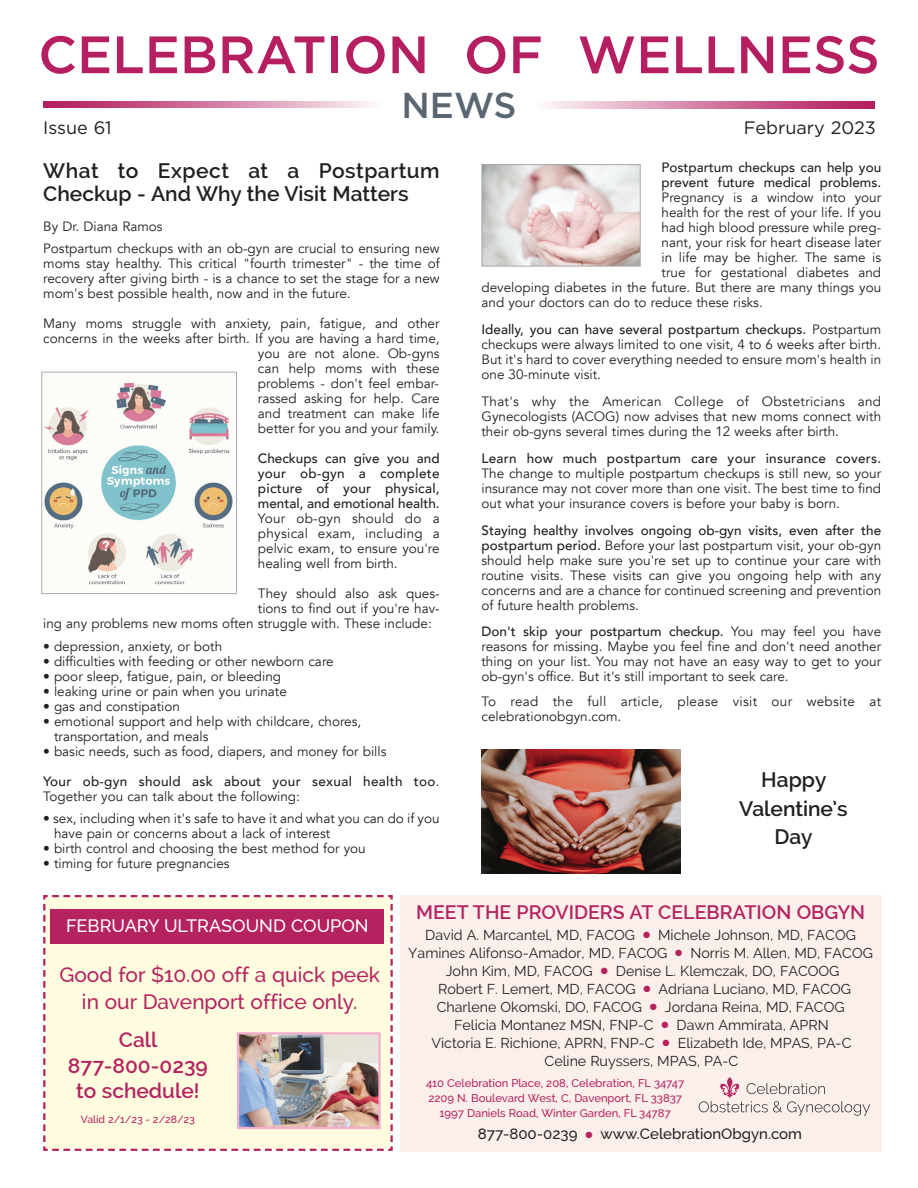
<style>
.page{position:relative;width:918px;height:1188px;background:#fff}
.page>*{position:absolute;margin:0;border:0;box-sizing:border-box;transform-origin:0 0}
.t1{font:500 52.5px "Gotham";color:#b51f61}
.t2{font:500 36px "Gotham";color:#5a6671}
.t3{font:600 21px/28.5px "Raleway";color:#231f20;text-align:center}
.t4{font:500 20.85px "Raleway";color:#b4235f}
.t5{font:600 20.85px "Raleway";color:#b4235f}
.t6{font:600 19.5px "Raleway";color:#b4235f}
.t7{font:500 18px "Raleway";color:#fff}
.t8{font:18px "Gotham";color:#231f20}
.t9{font:500 15px "Raleway";color:#231f20}
.t10{font:14.25px "Raleway";color:#231f20}
.t11{font:13.5px/15px "Avenir";color:#231f20;text-align:justify}
.t12{font:500 13.5px/15px "Avenir";color:#231f20;text-align:justify}
.t13{font:500 13.5px/15px "Avenir";letter-spacing:.02em;color:#231f20}
.t14{font:13.5px/15px "Avenir";letter-spacing:.02em;color:#231f20}
.t15{font:500 11.25px "Raleway";color:#b4235f}
.t16{font:500 10.5px "Raleway";color:#b4235f}
.s1{font-weight:400}
.s2{color:#fff}
.s3{font-weight:500}
.s4{color:#b4235f}
</style>
<div class="page">
<div style="left:400px;top:895px;width:481px;height:256px;background:#fbefeb"></div>
<div style="left:43px;top:895px;width:350px;height:256px;background:#fffce0"></div>
<div style="left:51px;top:909px;width:333px;height:34px;background:#b4235f"></div>
<img style="left:240px;top:1035px;width:138px;height:91px">
<div style="left:237px;top:1032px;width:144px;height:97px;border:2px solid #f5adce"></div>
<svg style="left:699px;top:1077px;width:171px;height:39px"></svg>
<svg style="left:547px;top:102px;width:328px;height:6px;background:#d47da3"></svg>
<svg style="left:43px;top:101px;width:329px;height:7px;background:#d37da3"></svg>
<img style="left:484px;top:166px;width:155px;height:99px">
<div style="left:482px;top:164px;width:159px;height:103px;border:1px solid #a8a9ad"></div>
<img style="left:44px;top:382px;width:189px;height:203px">
<div style="left:41px;top:372px;width:196px;height:222px;border:1px solid #a8a9ad"></div>
<img style="left:482px;top:749px;width:199px;height:125px">
<p class="t1" style="left:38px;top:36px;width:843px">CELEBRATION OF WELLNESS</p>
<p class="t2" style="left:401px;top:93px;width:117px">NEWS</p>
<p class="t8" style="left:43px;top:120px;width:70px">Issue 61</p>
<p class="t8" style="left:744px;top:120px;width:134px">February 2023</p>
<p class="t3" style="left:43px;top:160px;width:398px;line-height:22.5px;text-align:left">What to Expect at a Postpartum<br>Checkup - And Why the Visit Matters</p>
<p class="t11" style="left:43px;top:219px;width:121px">By Dr. Diana Ramos</p>
<p class="t11" style="left:43px;top:242px;width:398px">Postpartum checkups with an ob-gyn are crucial to ensuring new moms stay healthy. This critical "fourth trimester" - the time of recovery after giving birth - is a chance to set the stage for a new mom's best possible health, now and in the future.</p>
<p class="t11" style="left:43px;top:317px;width:398px;text-align:right">Many moms struggle with anxiety, pain, fatigue, and other concerns in the weeks after birth. If you are having a hard time, you are not alone. Ob-gyns<br>can help moms with these<br>problems - don't feel embar-<br>rassed asking for help. Care<br>and treatment can make life<br>better for you and your family.</p>
<p class="t12" style="left:258px;top:452px;width:183px">Checkups can give you and your ob-gyn a complete picture of your physical, mental, and emotional health.<br><span class="s1">Your ob-gyn should do a physical exam, including a pelvic exam, to ensure you're healing well from birth.</span></p>
<p class="t11" style="left:258px;top:587px;width:183px">They should also ask ques-</p>
<p class="t11" style="left:258px;top:602px;width:183px">tions to find out if you're hav-</p>
<p class="t11" style="left:43px;top:617px;width:390px">ing any problems new moms often struggle with. These include:</p>
<p class="t11" style="left:43px;top:639px;width:181px">• depression, anxiety, or both</p>
<p class="t11" style="left:43px;top:654px;width:292px">• difficulties with feeding or other newborn care</p>
<p class="t11" style="left:43px;top:669px;width:239px">• poor sleep, fatigue, pain, or bleeding</p>
<p class="t11" style="left:43px;top:684px;width:245px">• leaking urine or pain when you urinate</p>
<p class="t11" style="left:43px;top:699px;width:138px">• gas and constipation</p>
<p class="t11" style="left:43px;top:714px;width:320px">• emotional support and help with childcare, chores,</p>
<p class="t11" style="left:43px;top:729px;width:167px"><span class="s2">•</span> transportation, and meals</p>
<p class="t11" style="left:43px;top:744px;width:345px">• basic needs, such as food, diapers, and money for bills</p>
<p class="t13" style="left:43px;top:774px;width:398px">Your ob-gyn should ask about your sexual health too<span class="s1">.<br>Together you can talk about the following:</span></p>
<p class="t11" style="left:43px;top:812px;width:398px">• sex, including when it's safe to have it and what you can do if you</p>
<p class="t11" style="left:43px;top:827px;width:289px"><span class="s2">•</span> have pain or concerns about a lack of interest</p>
<p class="t11" style="left:43px;top:842px;width:324px">• birth control and choosing the best method for you</p>
<p class="t11" style="left:43px;top:857px;width:188px">• timing for future pregnancies</p>
<p class="t12" style="left:662px;top:160px;width:221px">Postpartum checkups can help you</p>
<p class="t12" style="left:662px;top:175px;width:221px">prevent future medical problems.</p>
<p class="t11" style="left:662px;top:190px;width:221px">Pregnancy is a window into your</p>
<p class="t11" style="left:662px;top:205px;width:221px">health for the rest of your life. If you</p>
<p class="t11" style="left:662px;top:220px;width:221px">had high blood pressure while preg-</p>
<p class="t11" style="left:662px;top:235px;width:221px">nant, your risk for heart disease later</p>
<p class="t11" style="left:662px;top:250px;width:221px">in life may be higher. The same is</p>
<p class="t11" style="left:662px;top:265px;width:221px">true for gestational diabetes and</p>
<p class="t11" style="left:482px;top:280px;width:401px">developing diabetes in the future. But there are many things you</p>
<p class="t11" style="left:482px;top:295px;width:283px">and your doctors can do to reduce these risks.</p>
<p class="t11" style="left:482px;top:322px;width:401px"><span class="s3">Ideally, you can have several postpartum checkups.</span> Postpartum checkups were always limited to one visit, 4 to 6 weeks after birth.<br>But it's hard to cover everything needed to ensure mom's health in one 30-minute visit.</p>
<p class="t11" style="left:482px;top:394px;width:401px">That's why the American College of Obstetricians and Gynecologists (ACOG) now advises that new moms connect with their ob-gyns several times during the 12 weeks after birth.</p>
<p class="t11" style="left:482px;top:451px;width:401px"><span class="s3">Learn how much postpartum care your insurance covers.<br></span>The change to multiple postpartum checkups is still new, so your insurance may not cover more than one visit. The best time to find out what your insurance covers is before your baby is born.</p>
<p class="t11" style="left:482px;top:523px;width:401px"><span class="s3">Staying healthy involves ongoing ob-gyn visits, even after the postpartum period.</span> Before your last postpartum visit, your ob-gyn should help make sure you're set up to continue your care with routine visits. These visits can give you ongoing help with any concerns and are a chance for continued screening and prevention of future health problems.</p>
<p class="t11" style="left:482px;top:624px;width:401px"><span class="s3">Don't skip your postpartum checkup.</span> You may feel you have reasons for missing. Maybe you feel fine and don't need another thing on your list. You may not have an easy way to get to your ob-gyn's office. But it's still important to seek care.</p>
<p class="t14" style="left:482px;top:694px;width:401px">To read the full article, please visit our website at celebrationobgyn.com.</p>
<p class="t3" style="left:739px;top:766px;width:110px">Happy<br>Valentine’s</p>
<p class="t3" style="left:775px;top:823px;width:39px">Day</p>
<p class="t7" style="left:66px;top:916px;width:304px">FEBRUARY ULTRASOUND COUPON</p>
<p class="t4" style="left:59px;top:963px;width:322px">Good for $10.00 off a quick peek</p>
<p class="t4" style="left:82px;top:989px;width:277px">in our Davenport office only.</p>
<p class="t5" style="left:119px;top:1028px;width:40px">Call</p>
<p class="t5" style="left:68px;top:1053px;width:142px">877-800-0239</p>
<p class="t5" style="left:76px;top:1078px;width:125px">to schedule!</p>
<p class="t16" style="left:81px;top:1114px;width:116px">Valid 2/1/23 - 2/28/23</p>
<p class="t6" style="left:416px;top:900px;width:451px">MEET THE PROVIDERS AT CELEBRATION OBGYN</p>
<p class="t10" style="left:425px;top:926px;width:432px">David A. Marcantel, MD, FACOG <span class="s4">●</span> Michele Johnson, MD, FACOG</p>
<p class="t10" style="left:408px;top:944px;width:466px">Yamines Alifonso-Amador, MD, FACOG <span class="s4">●</span> Norris M. Allen, MD, FACOG</p>
<p class="t10" style="left:446px;top:962px;width:395px">John Kim, MD, FACOG <span class="s4">●</span> Denise L. Klemczak, DO, FACOOG</p>
<p class="t10" style="left:438px;top:980px;width:415px">Robert F. Lemert, MD, FACOG <span class="s4">●</span> Adriana Luciano, MD, FACOG</p>
<p class="t10" style="left:437px;top:998px;width:409px">Charlene Okomski, DO, FACOG <span class="s4">●</span> Jordana Reina, MD, FACOG</p>
<p class="t10" style="left:454px;top:1016px;width:376px">Felicia Montanez MSN, FNP-C <span class="s4">●</span> Dawn Ammirata, APRN</p>
<p class="t10" style="left:431px;top:1034px;width:421px">Victoria E. Richione, APRN, FNP-C <span class="s4">●</span> Elizabeth Ide, MPAS, PA-C</p>
<p class="t10" style="left:545px;top:1052px;width:195px">Celine Ruyssers, MPAS, PA-C</p>
<p class="t15" style="left:426px;top:1076px;width:260px">410 Celebration Place, 208, Celebration, FL 34747</p>
<p class="t15" style="left:428px;top:1091px;width:255px">2209 N. Boulevard West, C, Davenport, FL 33837</p>
<p class="t15" style="left:440px;top:1106px;width:233px">1997 Daniels Road, Winter Garden, FL 34787</p>
<p class="t9" style="left:478px;top:1125px;width:326px">877-800-0239 <span class="s4">●</span> www.CelebrationObgyn.com</p>
</div>
